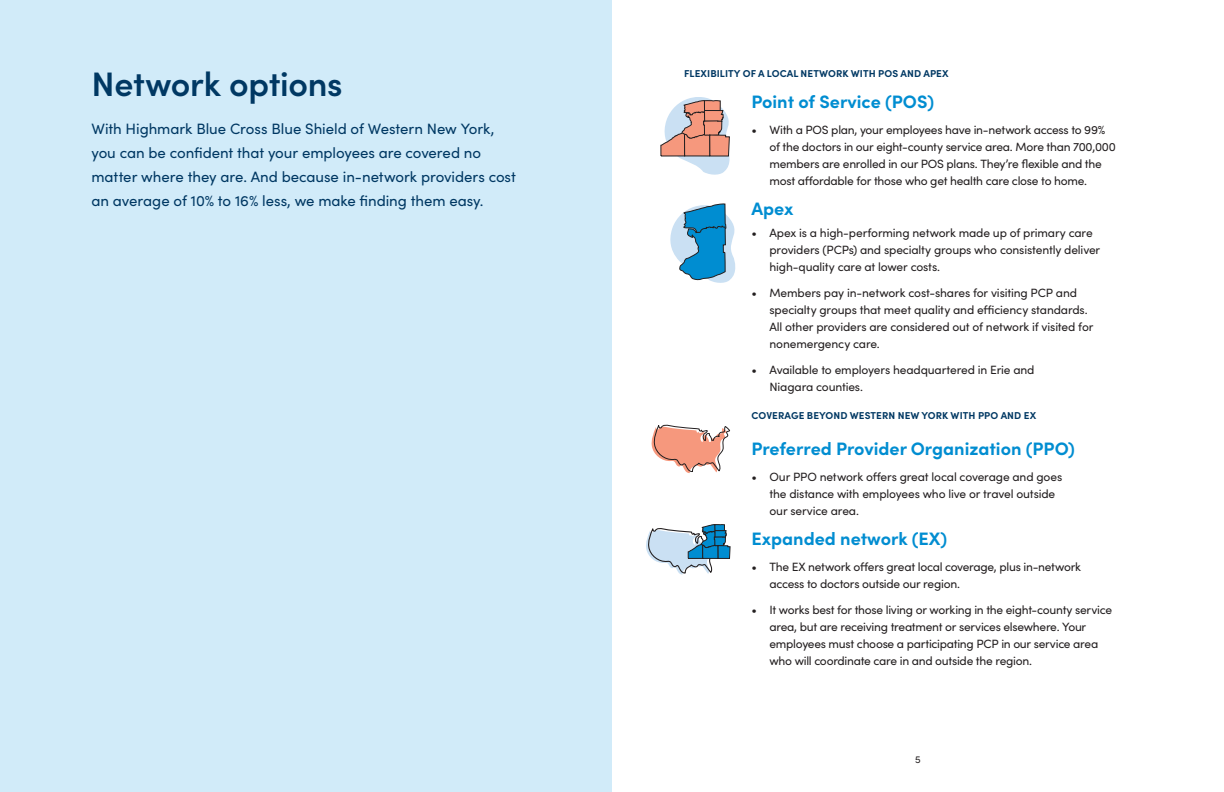
<style>
.page{position:relative;width:1224px;height:792px;background:#fff}
.page>*{position:absolute;margin:0;border:0;box-sizing:border-box;transform-origin:0 0}
.t1{font:600 34px "Sofia Pro";letter-spacing:-.01em;color:#003863}
.Light_Blue_title_tex{font:700 18px "Sofia Pro";color:#008dd1}
.t2{font:15px/24px "Sofia Pro";letter-spacing:-.005em;color:#003863}
.t3{font:12px/17px "Sofia Pro";letter-spacing:-.02em;color:#231f20}
.Light_Blue_title_tex-2{font:700 10px "Sofia Pro";letter-spacing:.01em;color:#003863}
.bullets{font:700 10px "Sofia Pro";letter-spacing:.01em;color:#003863}
.t4{font:10px "Sofia Pro";color:#231f20}
</style>
<div class="page">
<div style="left:0;top:0;width:612px;height:792px;background:#d1ebf9"></div>
<svg style="left:670px;top:203px;width:66px;height:80px"></svg>
<svg style="left:660px;top:97px;width:70px;height:78px"></svg>
<svg style="left:651px;top:424px;width:79px;height:49px"></svg>
<svg style="left:646px;top:524px;width:85px;height:51px"></svg>
<p class="t1" style="left:91px;top:59px;width:253px">Network options</p>
<p class="t2" style="left:91px;top:116px;width:426px">With Highmark Blue Cross Blue Shield of Western New York, you can be confident that your employees are covered no matter where they are. And because in-network providers cost an average of 10% to 16% less, we make finding them easy.</p>
<p class="Light_Blue_title_tex-2" style="left:684px;top:66px;width:266px">FLEXIBILITY OF A LOCAL NETWORK WITH POS AND APEX</p>
<p class="Light_Blue_title_tex" style="left:752px;top:88px;width:184px">Point of Service (POS)</p>
<p class="t3" style="left:770px;top:120px;width:348px;text-indent:-18px">• With a POS plan, your employees have in-network access to 99% of the doctors in our eight-county service area. More than 700,000 members are enrolled in our POS plans. They’re flexible and the most affordable for those who get health care close to home.</p>
<p class="Light_Blue_title_tex" style="left:752px;top:195px;width:43px">Apex</p>
<p class="t3" style="left:770px;top:224px;width:332px;text-indent:-18px">• Apex is a high-performing network made up of primary care providers (PCPs) and specialty groups who consistently deliver high-quality care at lower costs.</p>
<p class="t3" style="left:770px;top:284px;width:325px;text-indent:-18px">• Members pay in-network cost-shares for visiting PCP and specialty groups that meet quality and efficiency standards.<br>All other providers are considered out of network if visited for nonemergency care.</p>
<p class="t3" style="left:770px;top:361px;width:267px;text-indent:-18px">• Available to employers headquartered in Erie and<br>Niagara counties.</p>
<p class="bullets" style="left:752px;top:408px;width:286px">COVERAGE BEYOND WESTERN NEW YORK WITH PPO AND EX</p>
<p class="Light_Blue_title_tex" style="left:752px;top:434px;width:325px">Preferred Provider Organization (PPO)</p>
<p class="t3" style="left:770px;top:467px;width:294px;text-indent:-18px">• Our PPO network offers great local coverage and goes the distance with employees who live or travel outside our service area.</p>
<p class="Light_Blue_title_tex" style="left:752px;top:525px;width:197px">Expanded network (EX)</p>
<p class="t3" style="left:770px;top:558px;width:313px;text-indent:-18px">• The EX network offers great local coverage, plus in-network access to doctors outside our region.</p>
<p class="t3" style="left:770px;top:601px;width:344px;text-indent:-18px">• It works best for those living or working in the eight-county service area, but are receiving treatment or services elsewhere. Your employees must choose a participating PCP in our service area who will coordinate care in and outside the region.</p>
<p class="t4" style="left:915px;top:752px;width:7px">5</p>
</div>
